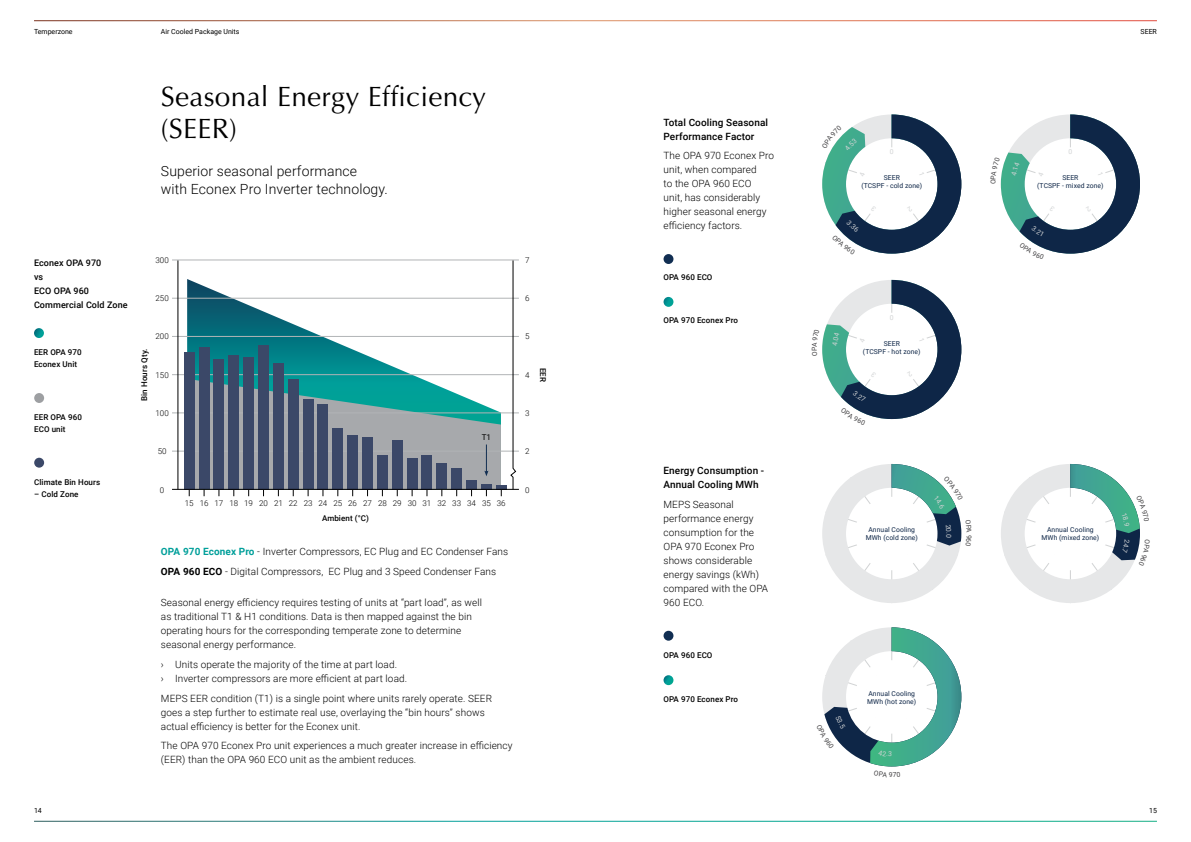
<style>
.page{position:relative;width:1191px;height:842px;background:#fff}
.page>*{position:absolute;margin:0;border:0;box-sizing:border-box;transform-origin:0 0}
.t1{font:28px/32px "Optima LT Pro";letter-spacing:.01em;color:#000}
.t2{font:300 14px/18px "Roboto";letter-spacing:.01em;color:#000}
.t3{font:300 10px/14px "Roboto";letter-spacing:.01em;color:#000}
.t4{font:500 10px/14px "Roboto";letter-spacing:.01em;color:#000}
.t5{font:500 9px/14px "Roboto";letter-spacing:.01em;color:#000}
.t6{font:500 8px/12px "Roboto";letter-spacing:.01em;color:#000}
.t7{font:300 8px "Roboto";letter-spacing:-.01em;color:#000}
.t8{font:8px "Roboto";color:#000}
.t9{font:7px "Roboto";color:#000}
.t10{font:6.8px/7.7px "Roboto";letter-spacing:.01em;color:#0e2647;text-align:center}
.t11{font:6.8px "Roboto";color:#d1d3d4}
.t12{font:6.8px "Roboto";color:#414042}
.s1{font-weight:700;color:#009f9a}
.s2{font-weight:700}
</style>
<div class="page">
<svg style="left:663px;top:297px;width:10px;height:10px"></svg>
<div style="left:663px;top:254px;width:10px;height:10px;background:#112e52;border-radius:50%"></div>
<svg style="left:34px;top:328px;width:10px;height:10px"></svg>
<div style="left:34px;top:393px;width:10px;height:10px;background:#9d9fa2;border-radius:50%"></div>
<div style="left:34px;top:458px;width:10px;height:10px;background:#3b4868;border-radius:50%"></div>
<svg style="left:663px;top:675px;width:10px;height:10px"></svg>
<div style="left:663px;top:631px;width:10px;height:10px;background:#112e52;border-radius:50%"></div>
<svg style="left:187px;top:279px;width:314px;height:100px"></svg>
<hr style="left:172px;top:336px;width:347px;height:1px;background:#b1b4b6">
<hr style="left:172px;top:374px;width:347px;height:1px;background:#b1b4b6">
<hr style="left:172px;top:298px;width:347px;height:1px;background:#b1b4b6">
<hr style="left:172px;top:451px;width:347px;height:1px;background:#b1b4b6">
<hr style="left:172px;top:412px;width:347px;height:1px;background:#b1b4b6">
<hr style="left:177px;top:260px;width:1px;height:229px;background:#000">
<svg style="left:510px;top:259px;width:6px;height:230px"></svg>
<hr style="left:172px;top:260px;width:347px;height:1px;background:#b1b4b6">
<svg style="left:502px;top:485px;width:4px;height:4px"></svg>
<div style="left:184px;top:352px;width:10px;height:137px;background:#3b4868"></div>
<div style="left:199px;top:348px;width:10px;height:141px;background:#3b4868"></div>
<div style="left:214px;top:359px;width:10px;height:130px;background:#3b4868"></div>
<div style="left:229px;top:355px;width:10px;height:134px;background:#3b4868"></div>
<div style="left:244px;top:357px;width:10px;height:132px;background:#3b4868"></div>
<div style="left:258px;top:345px;width:10px;height:144px;background:#3b4868"></div>
<div style="left:273px;top:363px;width:10px;height:126px;background:#3b4868"></div>
<hr style="left:172px;top:489px;width:347px;height:1px;background:#000">
<svg style="left:187px;top:379px;width:315px;height:117px"></svg>
<svg style="left:822px;top:627px;width:139px;height:140px"></svg>
<svg style="left:822px;top:280px;width:139px;height:140px"></svg>
<svg style="left:1000px;top:114px;width:140px;height:140px"></svg>
<svg style="left:1001px;top:464px;width:139px;height:139px"></svg>
<svg style="left:822px;top:114px;width:139px;height:140px"></svg>
<svg style="left:822px;top:464px;width:140px;height:139px"></svg>
<p class="t9" style="left:34px;top:27px;width:40px">Temperzone</p>
<p class="t9" style="left:161px;top:27px;width:80px">Air Cooled Package Units</p>
<p class="t9" style="left:1140px;top:27px;width:18px">SEER</p>
<h1 class="t1" style="left:161px;top:81px;width:327px">Seasonal Energy Efficiency (SEER)</h1>
<h2 class="t2" style="left:161px;top:161px;width:228px">Superior seasonal performance<br>with Econex Pro Inverter technology.</h2>
<p class="t4" style="left:663px;top:115px;width:106px">Total Cooling Seasonal<br>Performance Factor</p>
<p class="t3" style="left:663px;top:148px;width:112px">The OPA 970 Econex Pro unit, when compared<br>to the OPA 960 ECO<br>unit, has considerably higher seasonal energy efficiency factors.</p>
<p class="t11" style="left:890px;top:147px;width:5px">0</p>
<p class="t10" style="left:861px;top:174px;width:62px">SEER<br>(TCSPF - cold zone)</p>
<p class="t11" style="left:1068px;top:147px;width:5px">0</p>
<p class="t10" style="left:1037px;top:174px;width:68px">SEER<br>(TCSPF - mixed zone)</p>
<p class="t5" style="left:34px;top:256px;width:95px">Econex OPA 970<br>vs<br>ECO OPA 960<br>Commercial Cold Zone</p>
<p class="t7" style="left:155px;top:254px;width:15px">300</p>
<p class="t7" style="left:525px;top:254px;width:6px">7</p>
<p class="t7" style="left:155px;top:292px;width:15px">250</p>
<p class="t7" style="left:525px;top:292px;width:6px">6</p>
<p class="t6" style="left:663px;top:271px;width:50px">OPA 960 ECO</p>
<p class="t6" style="left:34px;top:346px;width:49px">EER OPA 970<br>Econex Unit</p>
<p class="t7" style="left:155px;top:331px;width:15px">200</p>
<p class="t7" style="left:525px;top:331px;width:6px">5</p>
<p class="t6" style="left:138px;top:401px;width:53px;rotate:-90deg">Bin Hours Qty.</p>
<p class="t7" style="left:155px;top:369px;width:15px">150</p>
<p class="t7" style="left:525px;top:369px;width:6px">4</p>
<p class="t6" style="left:549px;top:368px;width:16px;rotate:90deg">EER</p>
<p class="t6" style="left:663px;top:314px;width:76px">OPA 970 Econex Pro</p>
<p class="t12" style="left:809px;top:351px;width:6px;rotate:-90deg">P</p>
<p class="t11" style="left:890px;top:313px;width:5px">0</p>
<p class="t10" style="left:883px;top:339px;width:18px">SEER</p>
<p class="t10" style="left:863px;top:347px;width:59px">(TCSPF - hot zone)</p>
<p class="t6" style="left:34px;top:411px;width:49px">EER OPA 960<br>ECO unit</p>
<p class="t7" style="left:155px;top:407px;width:15px">100</p>
<p class="t7" style="left:525px;top:407px;width:6px">3</p>
<p class="t8" style="left:482px;top:432px;width:11px">T1</p>
<p class="t7" style="left:158px;top:446px;width:10px">50</p>
<p class="t7" style="left:525px;top:446px;width:6px">2</p>
<p class="t6" style="left:34px;top:476px;width:67px">Climate Bin Hours</p>
<p class="t6" style="left:34px;top:488px;width:46px">– Cold Zone</p>
<p class="t7" style="left:160px;top:484px;width:6px">0</p>
<p class="t7" style="left:525px;top:484px;width:6px">0</p>
<p class="t7" style="left:185px;top:498px;width:322px">15 16 17 18 19 20 21 22 23 24 25 26 27 28 29 30 31 32 33 34 35 36</p>
<p class="t6" style="left:322px;top:512px;width:48px">Ambient (°C)</p>
<p class="t3" style="left:161px;top:541px;width:349px;line-height:19.7px"><span class="s1">OPA 970 Econex Pro</span> - Inverter Compressors, EC Plug and EC Condenser Fans<br><span class="s2">OPA 960 ECO</span> - Digital Compressors, EC Plug and 3 Speed Condenser Fans</p>
<p class="t3" style="left:161px;top:595px;width:323px">Seasonal energy efficiency requires testing of units at “part load”, as well as traditional T1 &amp; H1 conditions. Data is then mapped against the bin operating hours for the corresponding temperate zone to determine seasonal energy performance.</p>
<p class="t3" style="left:161px;top:657px;width:248px">› Units operate the majority of the time at part load.<br>› Inverter compressors are more efficient at part load.</p>
<p class="t3" style="left:161px;top:691px;width:332px">MEPS EER condition (T1) is a single point where units rarely operate. SEER goes a step further to estimate real use, overlaying the “bin hours” shows actual efficiency is better for the Econex unit.</p>
<p class="t3" style="left:161px;top:738px;width:353px">The OPA 970 Econex Pro unit experiences a much greater increase in efficiency (EER) than the OPA 960 ECO unit as the ambient reduces.</p>
<p class="t4" style="left:663px;top:463px;width:102px">Energy Consumption -<br>Annual Cooling MWh</p>
<p class="t3" style="left:663px;top:497px;width:106px">MEPS Seasonal performance energy consumption for the<br>OPA 970 Econex Pro shows considerable energy savings (kWh) compared with the OPA<br>960 ECO.</p>
<p class="t6" style="left:663px;top:649px;width:50px">OPA 960 ECO</p>
<p class="t6" style="left:663px;top:693px;width:76px">OPA 970 Econex Pro</p>
<p class="t10" style="left:865px;top:526px;width:54px">Annual Cooling<br>MWh (cold zone)</p>
<p class="t11" style="left:953px;top:532px;width:3px;rotate:90deg">.</p>
<p class="t10" style="left:867px;top:689px;width:51px;text-align:left">Annual Cooling<br>MWh (hot zone)</p>
<p class="t10" style="left:1041px;top:526px;width:59px">Annual Cooling<br>MWh (mixed zone)</p>
<p class="t9" style="left:34px;top:806px;width:9px">14</p>
<p class="t9" style="left:1149px;top:806px;width:9px">15</p>
</div>
